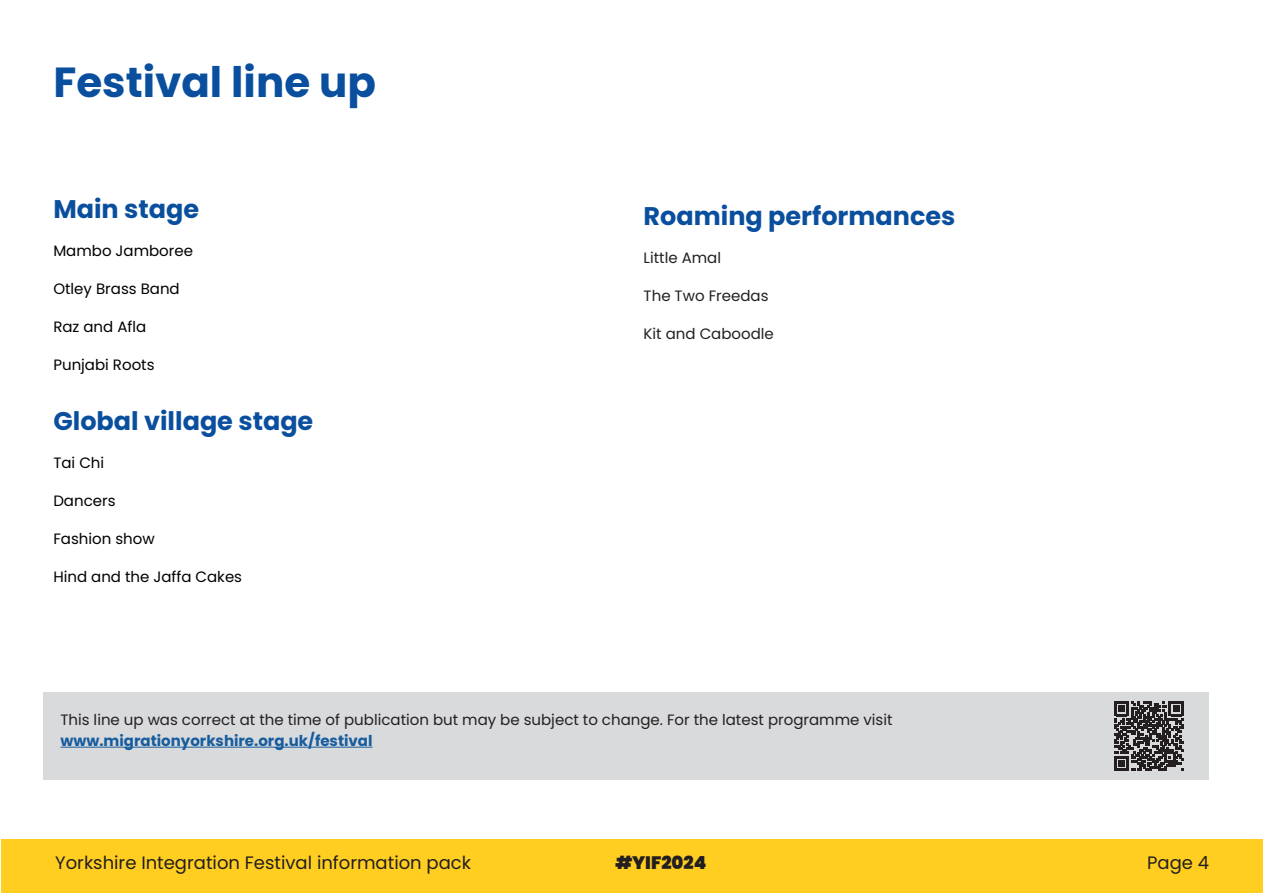
<style>
.page{position:relative;width:1263px;height:893px;background:#fff}
.page>*{position:absolute;margin:0;border:0;box-sizing:border-box;transform-origin:0 0}
.Page_title{font:700 42px "Poppins";color:#0a4f9e}
.Heading_1{font:700 25.5px "Poppins";color:#0a4f9e}
.t1{font:18px "Poppins";color:#231f20}
.t2{font:900 18px "Poppins";color:#231f20}
.Body{font:15px/21px "Poppins";color:#231f20}
.Programme{font:15px "Poppins";color:#000}
.s1{font-weight:700;color:#175d9e}
</style>
<div class="page">
<div style="left:1px;top:840px;width:1262px;height:53px;background:#ffce21"></div>
<div style="left:43px;top:692px;width:1166px;height:88px;background:#d9dadc"></div>
<hr style="left:60px;top:747px;width:312px;height:1px;background:#175d9e">
<svg style="left:1114px;top:701px;width:70px;height:70px"></svg>
<p class="Page_title" style="left:53px;top:58px;width:324px">Festival line up</p>
<p class="Heading_1" style="left:53px;top:194px;width:147px">Main stage</p>
<p class="Programme" style="left:53px;top:242px;width:141px">Mambo Jamboree</p>
<p class="Programme" style="left:53px;top:280px;width:128px">Otley Brass Band</p>
<p class="Programme" style="left:53px;top:318px;width:94px">Raz and Afla</p>
<p class="Programme" style="left:53px;top:356px;width:103px">Punjabi Roots</p>
<p class="Heading_1" style="left:53px;top:406px;width:261px">Global village stage</p>
<p class="Programme" style="left:53px;top:454px;width:52px">Tai Chi</p>
<p class="Programme" style="left:53px;top:492px;width:64px">Dancers</p>
<p class="Programme" style="left:53px;top:530px;width:103px">Fashion show</p>
<p class="Programme" style="left:53px;top:568px;width:190px">Hind and the Jaffa Cakes</p>
<p class="Heading_1" style="left:644px;top:201px;width:313px">Roaming performances</p>
<p class="Body" style="left:644px;top:247px;width:79px">Little Amal</p>
<p class="Body" style="left:644px;top:285px;width:126px">The Two Freedas</p>
<p class="Body" style="left:644px;top:323px;width:132px">Kit and Caboodle</p>
<p class="Body" style="left:60px;top:709px;width:834px">This line up was correct at the time of publication but may be subject to change. For the latest programme visit <span class="s1">www.migrationyorkshire.org.uk/festival</span></p>
<p class="t1" style="left:55px;top:853px;width:417px">Yorkshire Integration Festival information pack</p>
<p class="t2" style="left:615px;top:853px;width:93px">#YIF2024</p>
<p class="t1" style="left:1147px;top:853px;width:64px">Page 4</p>
</div>
